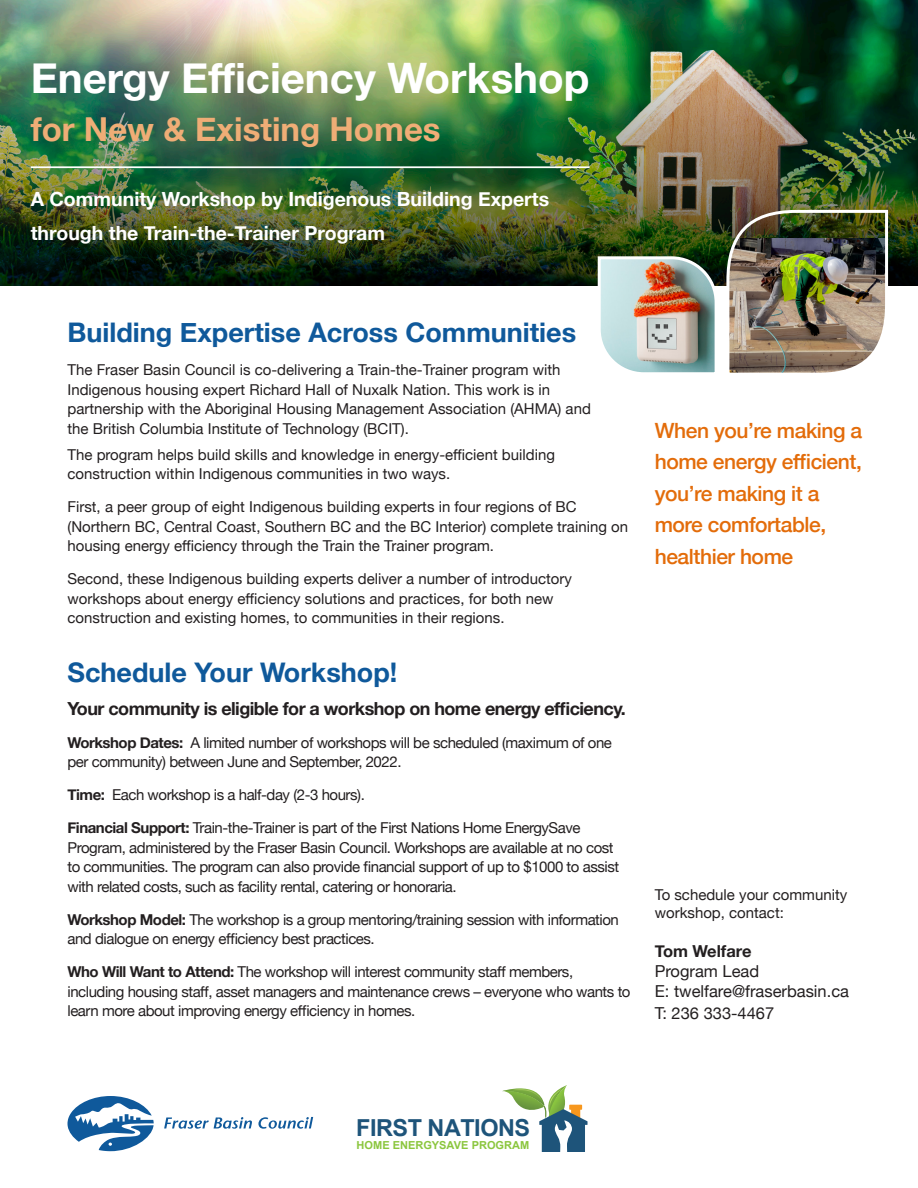
<style>
.page{position:relative;width:918px;height:1188px;background:#fff}
.page>*{position:absolute;margin:0;border:0;box-sizing:border-box;transform-origin:0 0}
.t1{font:700 42px "Helvetica Neue";color:#fff}
.t2{font:700 33px "Helvetica Neue";color:#efad76}
.Heading{font:700 27px "Helvetica Neue";color:#0f599b}
.t3{font:700 23.4px "Arial";letter-spacing:-.02em;color:#1e547a}
.Boxtext{font:500 21px/31.5px "Helvetica Neue";letter-spacing:-.02em;color:#e36c0a}
.t4{font:700 19.5px/33.9px "Helvetica Neue";color:#fff}
.t5{font:700 18px "Helvetica Neue";letter-spacing:-.03em;color:#231f20}
.t6{font:16.5px/19.8px "Helvetica Neue";color:#231f20}
.t7{font:15px/19.5px "Helvetica Neue";color:#231f20}
.t8{font:15px/19.5px "Helvetica Neue";letter-spacing:-.03em;color:#231f20}
.t9{font:700 10.95px "Arial";color:#8bc63e}
.s1{font-weight:700}
</style>
<div class="page">
<img style="left:0;top:0;width:918px;height:39px">
<svg style="left:164px;top:1117px;width:88px;height:12px"></svg>
<svg style="left:258px;top:1117px;width:55px;height:12px"></svg>
<svg style="left:68px;top:1096px;width:86px;height:55px"></svg>
<svg style="left:502px;top:1085px;width:86px;height:66px"></svg>
<img style="left:0;top:39px;width:918px;height:246px">
<hr style="left:31px;top:166px;width:558px;height:2px;background:#fff">
<img style="left:596px;top:255px;width:123px;height:118px">
<img style="left:725px;top:208px;width:165px;height:165px">
<p class="t1" style="left:31px;top:45px;width:560px">Energy Efficiency Workshop</p>
<p class="t2" style="left:31px;top:103px;width:411px">for New &amp; Existing Homes</p>
<p class="t4" style="left:31px;top:183px;width:520px">A Community Workshop by Indigenous Building Experts through the Train-the-Trainer Program</p>
<p class="Heading" style="left:68px;top:311px;width:510px">Building Expertise Across Communities</p>
<p class="t7" style="left:68px;top:361px;width:525px">The Fraser Basin Council is co-delivering a Train-the-Trainer program with Indigenous housing expert Richard Hall of Nuxalk Nation. This work is in partnership with the Aboriginal Housing Management Association (AHMA) and the British Columbia Institute of Technology (BCIT).</p>
<p class="t7" style="left:68px;top:446px;width:489px">The program helps build skills and knowledge in energy-efficient building construction within Indigenous communities in two ways.</p>
<p class="t7" style="left:68px;top:498px;width:562px">First, a peer group of eight Indigenous building experts in four regions of BC (Northern BC, Central Coast, Southern BC and the BC Interior) complete training on housing energy efficiency through the Train the Trainer program.</p>
<p class="t7" style="left:68px;top:570px;width:506px">Second, these Indigenous building experts deliver a number of introductory workshops about energy efficiency solutions and practices, for both new construction and existing homes, to communities in their regions.</p>
<p class="Heading" style="left:68px;top:651px;width:331px">Schedule Your Workshop!</p>
<p class="t5" style="left:68px;top:694px;width:560px">Your community is eligible for a workshop on home energy efficiency.</p>
<p class="t8" style="left:68px;top:734px;width:546px"><span class="s1">Workshop Dates:</span> A limited number of workshops will be scheduled (maximum of one per community) between June and September, 2022.</p>
<p class="t8" style="left:68px;top:786px;width:299px"><span class="s1">Time:</span> Each workshop is a half-day (2-3 hours).</p>
<p class="t8" style="left:68px;top:819px;width:553px"><span class="s1">Financial Support:</span> Train-the-Trainer is part of the First Nations Home EnergySave Program, administered by the Fraser Basin Council. Workshops are available at no cost to communities. The program can also provide financial support of up to $1000 to assist with related costs, such as facility rental, catering or honoraria.</p>
<p class="t8" style="left:68px;top:911px;width:553px"><span class="s1">Workshop Model:</span> The workshop is a group mentoring/training session with information and dialogue on energy efficiency best practices.</p>
<p class="t8" style="left:68px;top:963px;width:565px"><span class="s1">Who Will Want to Attend:</span> The workshop will interest community staff members, including housing staff, asset managers and maintenance crews – everyone who wants to learn more about improving energy efficiency in homes.</p>
<p class="Boxtext" style="left:655px;top:413px;width:209px">When you’re making a home energy efficient, you’re making it a more comfortable, healthier home</p>
<p class="t7" style="left:655px;top:886px;width:194px;line-height:18px">To schedule your community workshop, contact:</p>
<p class="t6" style="left:655px;top:943px;width:106px"><span class="s1">Tom Welfare<br></span>Program Lead</p>
<p class="t6" style="left:655px;top:981px;width:196px;line-height:21.6px">E: twelfare@fraserbasin.ca<br>T: 236 333-4467</p>
<p class="t3" style="left:356px;top:1111px;width:175px">FIRST NATIONS</p>
<p class="t9" style="left:357px;top:1138px;width:174px">HOME ENERGYSAVE PROGRAM</p>
</div>
